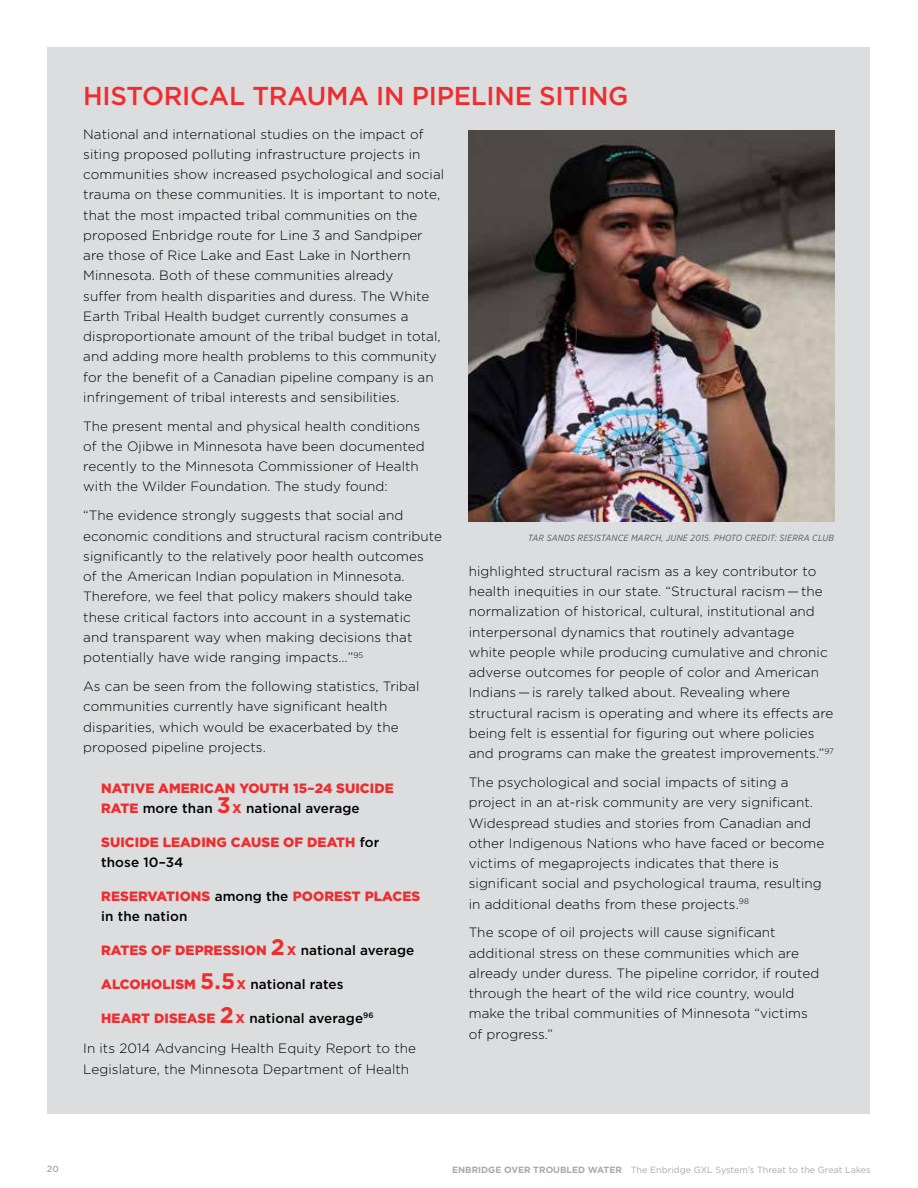
<style>
.page{position:relative;width:918px;height:1188px;background:#fff}
.page>*{position:absolute;margin:0;border:0;box-sizing:border-box;transform-origin:0 0}
.t1{font:500 25.8px "Gotham";letter-spacing:-.01em;color:#ee2d2f}
.t2{font:300 13.5px/20.2px "Gotham";letter-spacing:.005em;color:#000}
.t3{font:900 13.5px/20.2px "Gotham";letter-spacing:.005em;color:#ee2d2f}
.t4{font:500 13.5px "Gotham";letter-spacing:.005em;color:#000}
.t5{font:9px "Gotham";color:#a7a9ac}
.t6{font:italic 9px "Gotham Narrow";letter-spacing:.025em;color:#58595b}
.t7{font:500 9px "Gotham";color:#a7a9ac}
.s1{font-weight:500;color:#000}
.s2{font-weight:700;font-size:22.5px}
.s3{font-weight:700;font-size:16.5px}
.s4{font-weight:900;color:#ee2d2f}
.s5{font-weight:700;font-size:22.5px;color:#ee2d2f}
.s6{font-weight:700;font-size:16.5px;color:#ee2d2f}
.s7{font-weight:700}
</style>
<div class="page">
<div style="left:47px;top:47px;width:823px;height:1067px;background:#dcddde"></div>
<img style="left:469px;top:130px;width:365px;height:392px">
<h1 class="t1" style="left:83px;top:81px;width:547px">HISTORICAL TRAUMA IN PIPELINE SITING</h1>
<p class="t2" style="left:83px;top:124px;width:362px">National and international studies on the impact of siting proposed polluting infrastructure projects in communities show increased psychological and social trauma on these communities. It is important to note, that the most impacted tribal communities on the proposed Enbridge route for Line 3 and Sandpiper are those of Rice Lake and East Lake in Northern Minnesota. Both of these communities already<br>suffer from health disparities and duress. The White Earth Tribal Health budget currently consumes a disproportionate amount of the tribal budget in total, and adding more health problems to this community for the benefit of a Canadian pipeline company is an infringement of tribal interests and sensibilities.</p>
<p class="t2" style="left:83px;top:416px;width:343px">The present mental and physical health conditions of the Ojibwe in Minnesota have been documented recently to the Minnesota Commissioner of Health with the Wilder Foundation. The study found:</p>
<p class="t2" style="left:83px;top:505px;width:360px">“The evidence strongly suggests that social and economic conditions and structural racism contribute significantly to the relatively poor health outcomes<br>of the American Indian population in Minnesota.<br>Therefore, we feel that policy makers should take these critical factors into account in a systematic<br>and transparent way when making decisions that potentially have wide ranging impacts…”<sup>95</sup></p>
<p class="t2" style="left:83px;top:676px;width:338px">As can be seen from the following statistics, Tribal communities currently have significant health disparities, which would be exacerbated by the proposed pipeline projects.</p>
<p class="t3" style="left:101px;top:778px;width:294px">NATIVE AMERICAN YOUTH 15–24 SUICIDE<br>RATE <span class="s1">more than</span> <span class="s2">3</span><span class="s3">x</span> <span class="s1">national average</span></p>
<p class="t3" style="left:101px;top:832px;width:280px">SUICIDE LEADING CAUSE OF DEATH <span class="s1">for those 10–34</span></p>
<p class="t3" style="left:101px;top:886px;width:321px">RESERVATIONS <span class="s1">among the</span> POOREST PLACES <span class="s1">in the nation</span></p>
<p class="t3" style="left:101px;top:940px;width:315px">RATES OF DEPRESSION <span class="s2">2</span><span class="s3">x</span> <span class="s1">national average</span></p>
<p class="t4" style="left:101px;top:976px;width:244px"><span class="s4">ALCOHOLISM</span> <span class="s5">5.5</span><span class="s6">x</span> national rates</p>
<p class="t4" style="left:101px;top:1010px;width:274px"><span class="s4">HEART DISEASE</span> <span class="s5">2</span><span class="s6">x</span> national average<sup>96</sup></p>
<p class="t2" style="left:83px;top:1038px;width:334px">In its 2014 Advancing Health Equity Report to the<br>Legislature, the Minnesota Department of Health</p>
<p class="t6" style="left:528px;top:532px;width:307px">TAR SANDS RESISTANCE MARCH, JUNE 2015. PHOTO CREDIT: SIERRA CLUB</p>
<p class="t2" style="left:469px;top:561px;width:367px">highlighted structural racism as a key contributor to health inequities in our state. “Structural racism—the normalization of historical, cultural, institutional and interpersonal dynamics that routinely advantage white people while producing cumulative and chronic adverse outcomes for people of color and American Indians—is rarely talked about. Revealing where structural racism is operating and where its effects are being felt is essential for figuring out where policies and programs can make the greatest improvements.”<sup>97</sup></p>
<p class="t2" style="left:469px;top:772px;width:357px">The psychological and social impacts of siting a project in an at-risk community are very significant.<br>Widespread studies and stories from Canadian and other Indigenous Nations who have faced or become victims of megaprojects indicates that there is significant social and psychological trauma, resulting in additional deaths from these projects.<sup>98</sup></p>
<p class="t2" style="left:469px;top:922px;width:352px">The scope of oil projects will cause significant additional stress on these communities which are already under duress. The pipeline corridor, if routed through the heart of the wild rice country, would make the tribal communities of Minnesota “victims of progress.”</p>
<p class="t7" style="left:47px;top:1164px;width:14px">20</p>
<p class="t5" style="left:452px;top:1164px;width:420px"><span class="s7">ENBRIDGE OVER TROUBLED WATER</span> The Enbridge GXL System’s Threat to the Great Lakes</p>
</div>
